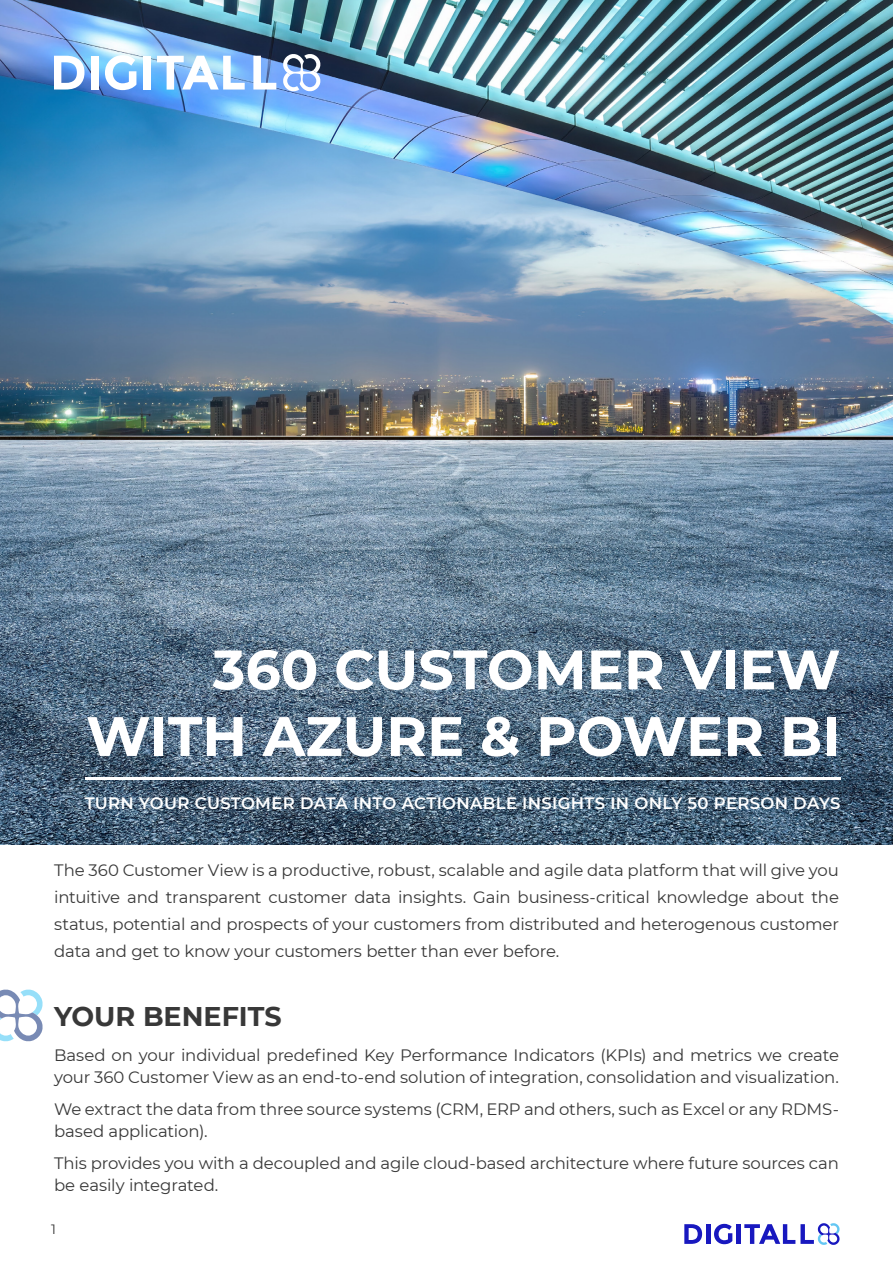
<style>
.page{position:relative;width:893px;height:1263px;background:#fff}
.page>*{position:absolute;margin:0;border:0;box-sizing:border-box;transform-origin:0 0}
.t1{font:700 55.5px/66.6px "Montserrat";color:#fff;text-align:right}
.t2{font:700 27px "Montserrat";color:#383838}
.t3{font:16.5px/27px "Montserrat";letter-spacing:-.01em;color:#383838}
.t4{font:600 16.5px "Montserrat";letter-spacing:.02em;color:#fff}
.t5{font:13.5px "Montserrat";color:#383838}
</style>
<div class="page">
<div style="left:736px;top:1224px;width:5px;height:20px;background:#1818bf"></div>
<svg style="left:714px;top:1224px;width:18px;height:20px"></svg>
<hr style="left:706px;top:1224px;width:4px;height:20px;background:#1818bf">
<svg style="left:684px;top:1224px;width:18px;height:20px"></svg>
<svg style="left:744px;top:1223px;width:95px;height:22px"></svg>
<img style="left:0;top:0;width:893px;height:844px">
<hr style="left:85px;top:777px;width:755px;height:3px;background:#fff">
<svg style="left:0;top:989px;width:43px;height:52px"></svg>
<svg style="left:253px;top:56px;width:23px;height:34px"></svg>
<svg style="left:283px;top:54px;width:37px;height:37px"></svg>
<div style="left:143px;top:56px;width:8px;height:34px;background:#fff"></div>
<svg style="left:105px;top:55px;width:31px;height:35px"></svg>
<div style="left:91px;top:56px;width:8px;height:34px;background:#fff"></div>
<svg style="left:54px;top:56px;width:30px;height:34px"></svg>
<svg style="left:157px;top:56px;width:88px;height:34px"></svg>
<h1 class="t1" style="left:86px;top:633px;width:756px">360 CUSTOMER VIEW<br>WITH AZURE &amp; POWER BI</h1>
<p class="t4" style="left:85px;top:791px;width:757px">TURN YOUR CUSTOMER DATA INTO ACTIONABLE INSIGHTS IN ONLY 50 PERSON DAYS</p>
<p class="t3" style="left:54px;top:856px;width:786px;text-align:justify">The 360 Customer View is a productive, robust, scalable and agile data platform that will give you intuitive and transparent customer data insights. Gain business-critical knowledge about the status, potential and prospects of your customers from distributed and heterogenous customer data and get to know your customers better than ever before.</p>
<h2 class="t2" style="left:54px;top:997px;width:229px">YOUR BENEFITS</h2>
<p class="t3" style="left:54px;top:1043px;width:786px;line-height:22.5px">Based on your individual predefined Key Performance Indicators (KPIs) and metrics we create your 360 Customer View as an end-to-end solution of integration, consolidation and visualization.</p>
<p class="t3" style="left:54px;top:1097px;width:786px;line-height:22.5px">We extract the data from three source systems (CRM, ERP and others, such as Excel or any RDMS&shy;based application).</p>
<p class="t3" style="left:54px;top:1151px;width:786px;line-height:22.5px">This provides you with a decoupled and agile cloud-based architecture where future sources can be easily integrated.</p>
<p class="t5" style="left:51px;top:1220px;width:6px">1</p>
</div>
